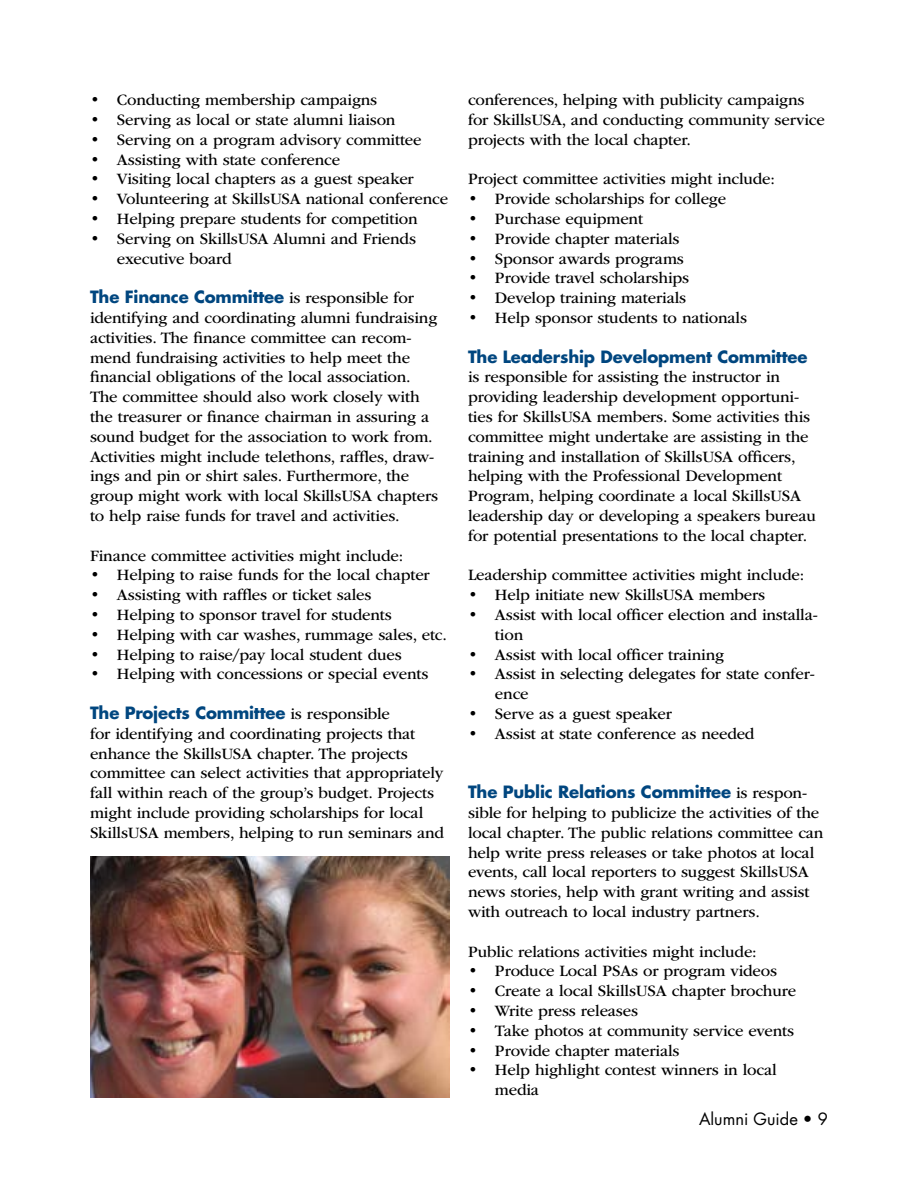
<style>
.page{position:relative;width:918px;height:1188px;background:#fff}
.page>*{position:absolute;margin:0;border:0;box-sizing:border-box;transform-origin:0 0}
.t1{font:16.5px/19.8px "ITC Garamond Std";letter-spacing:-.01em;color:#000}
.t2{font:700 16.5px "Futura Std";letter-spacing:-.01em;color:#00467f}
.t3{font:16.5px "Futura Std";color:#000}
.s1{font-family:"ITC Garamond Std";font-weight:400;color:#000}
</style>
<div class="page">
<img style="left:90px;top:857px;width:360px;height:241px">
<p class="t1" style="left:90px;top:90px;width:289px">• Conducting membership campaigns</p>
<p class="t1" style="left:90px;top:110px;width:307px">• Serving as local or state alumni liaison</p>
<p class="t1" style="left:90px;top:130px;width:333px">• Serving on a program advisory committee</p>
<p class="t1" style="left:90px;top:150px;width:252px">• Assisting with state conference</p>
<p class="t1" style="left:90px;top:170px;width:325px">• Visiting local chapters as a guest speaker</p>
<p class="t1" style="left:90px;top:189px;width:360px">• Volunteering at SkillsUSA national conference</p>
<p class="t1" style="left:90px;top:209px;width:329px">• Helping prepare students for competition</p>
<p class="t1" style="left:117px;top:229px;width:301px;text-indent:-27px">• Serving on SkillsUSA Alumni and Friends executive board</p>
<p class="t2" style="left:90px;top:286px;width:326px">The Finance Committee <span class="s1">is responsible for</span></p>
<p class="t1" style="left:90px;top:308px;width:350px">identifying and coordinating alumni fundraising activities. The finance committee can recom&shy;mend fundraising activities to help meet the financial obligations of the local association.<br>The committee should also work closely with the treasurer or finance chairman in assuring a sound budget for the association to work from.<br>Activities might include telethons, raffles, draw&shy;ings and pin or shirt sales. Furthermore, the group might work with local SkillsUSA chapters to help raise funds for travel and activities.</p>
<p class="t1" style="left:90px;top:546px;width:315px">Finance committee activities might include:</p>
<p class="t1" style="left:90px;top:566px;width:341px">• Helping to raise funds for the local chapter</p>
<p class="t1" style="left:90px;top:585px;width:283px">• Assisting with raffles or ticket sales</p>
<p class="t1" style="left:90px;top:605px;width:303px">• Helping to sponsor travel for students</p>
<p class="t1" style="left:90px;top:625px;width:359px">• Helping with car washes, rummage sales, etc.</p>
<p class="t1" style="left:90px;top:645px;width:313px">• Helping to raise/pay local student dues</p>
<p class="t1" style="left:90px;top:665px;width:340px">• Helping with concessions or special events</p>
<p class="t2" style="left:90px;top:702px;width:302px">The Projects Committee <span class="s1">is responsible</span></p>
<p class="t1" style="left:90px;top:724px;width:356px">for identifying and coordinating projects that enhance the SkillsUSA chapter. The projects committee can select activities that appropriately fall within reach of the group’s budget. Projects might include providing scholarships for local SkillsUSA members, helping to run seminars and</p>
<p class="t1" style="left:468px;top:90px;width:358px">conferences, helping with publicity campaigns for SkillsUSA, and conducting community service projects with the local chapter.</p>
<p class="t1" style="left:468px;top:170px;width:309px">Project committee activities might include:</p>
<p class="t1" style="left:468px;top:189px;width:260px">• Provide scholarships for college</p>
<p class="t1" style="left:468px;top:209px;width:177px">• Purchase equipment</p>
<p class="t1" style="left:468px;top:229px;width:213px">• Provide chapter materials</p>
<p class="t1" style="left:468px;top:249px;width:217px">• Sponsor awards programs</p>
<p class="t1" style="left:468px;top:269px;width:223px">• Provide travel scholarships</p>
<p class="t1" style="left:468px;top:288px;width:220px">• Develop training materials</p>
<p class="t1" style="left:468px;top:308px;width:281px">• Help sponsor students to nationals</p>
<p class="t2" style="left:468px;top:346px;width:341px">The Leadership Development Committee</p>
<p class="t1" style="left:468px;top:368px;width:349px">is responsible for assisting the instructor in providing leadership development opportuni&shy;ties for SkillsUSA members. Some activities this committee might undertake are assisting in the training and installation of SkillsUSA officers, helping with the Professional Development Program, helping coordinate a local SkillsUSA leadership day or developing a speakers bureau for potential presentations to the local chapter.</p>
<p class="t1" style="left:468px;top:566px;width:338px">Leadership committee activities might include:</p>
<p class="t1" style="left:468px;top:585px;width:299px">• Help initiate new SkillsUSA members</p>
<p class="t1" style="left:495px;top:605px;width:324px;text-indent:-27px">• Assist with local officer election and installa&shy;tion</p>
<p class="t1" style="left:468px;top:645px;width:258px">• Assist with local officer training</p>
<p class="t1" style="left:495px;top:665px;width:321px;text-indent:-27px">• Assist in selecting delegates for state confer&shy;ence</p>
<p class="t1" style="left:468px;top:704px;width:206px">• Serve as a guest speaker</p>
<p class="t1" style="left:468px;top:724px;width:288px">• Assist at state conference as needed</p>
<p class="t2" style="left:468px;top:781px;width:341px">The Public Relations Committee <span class="s1">is respon-</span></p>
<p class="t1" style="left:468px;top:803px;width:357px">sible for helping to publicize the activities of the local chapter. The public relations committee can help write press releases or take photos at local events, call local reporters to suggest SkillsUSA news stories, help with grant writing and assist with outreach to local industry partners.</p>
<p class="t1" style="left:468px;top:942px;width:290px">Public relations activities might include:</p>
<p class="t1" style="left:468px;top:962px;width:311px">• Produce Local PSAs or program videos</p>
<p class="t1" style="left:468px;top:981px;width:330px">• Create a local SkillsUSA chapter brochure</p>
<p class="t1" style="left:468px;top:1001px;width:172px">• Write press releases</p>
<p class="t1" style="left:468px;top:1021px;width:328px">• Take photos at community service events</p>
<p class="t1" style="left:468px;top:1041px;width:213px">• Provide chapter materials</p>
<p class="t1" style="left:495px;top:1061px;width:283px;text-indent:-27px">• Help highlight contest winners in local media</p>
<p class="t3" style="left:699px;top:1109px;width:130px">Alumni Guide • 9</p>
</div>
